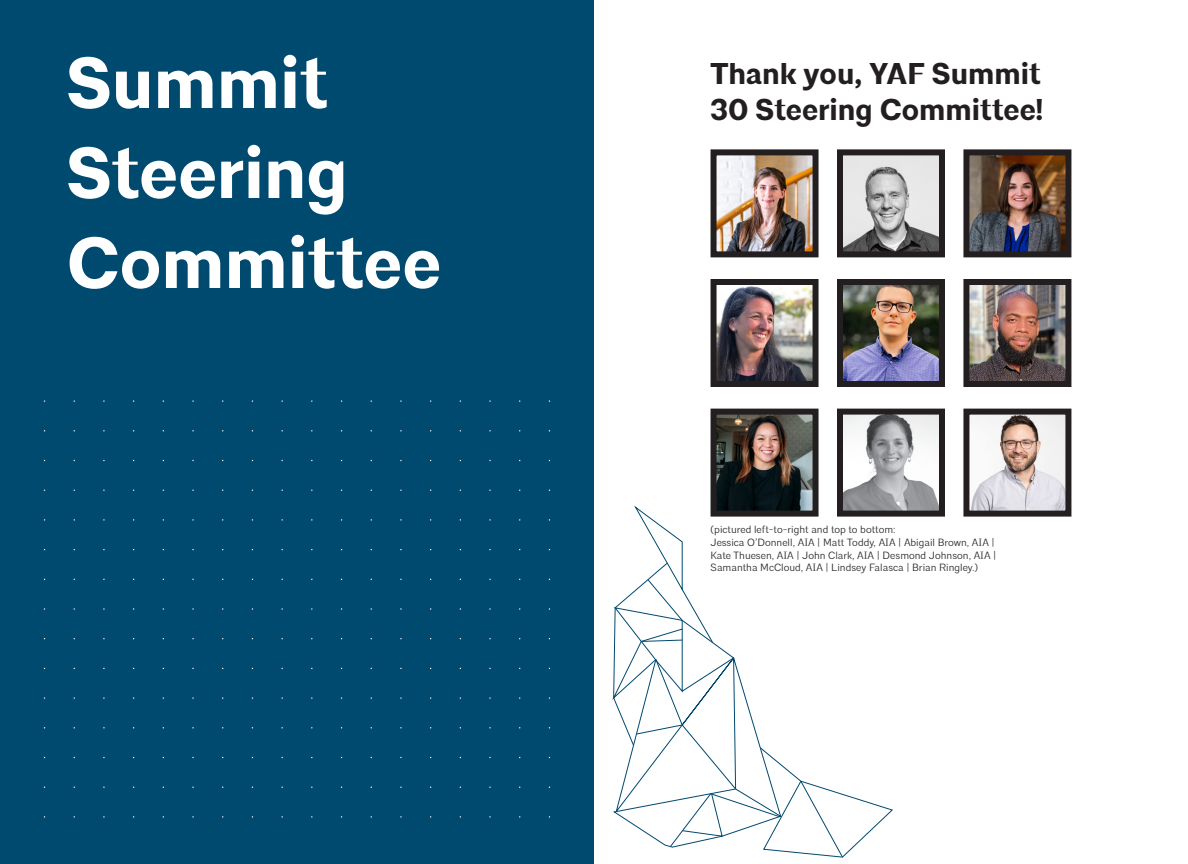
<style>
.page{position:relative;width:1188px;height:864px;background:#fff}
.page>*{position:absolute;margin:0;border:0;box-sizing:border-box;transform-origin:0 0}
.Title_Page{font:700 72px/90px "Architype";color:#fff}
.Title_Page-2{font:700 30px/36px "Architype";color:#231f20}
.t1{font:300 10.5px "Architype";color:#231f20}
</style>
<div class="page">
<svg style="left:612px;top:504px;width:281px;height:354px"></svg>
<div style="left:0;top:0;width:594px;height:864px;background:#00496f"></div>
<img style="left:718px;top:156px;width:94px;height:94px">
<div style="left:711px;top:149px;width:108px;height:108px;border:6px solid #231f20"></div>
<img style="left:718px;top:286px;width:94px;height:94px">
<div style="left:711px;top:279px;width:108px;height:108px;border:6px solid #231f20"></div>
<img style="left:718px;top:416px;width:94px;height:94px">
<div style="left:711px;top:409px;width:108px;height:108px;border:6px solid #231f20"></div>
<img style="left:844px;top:156px;width:94px;height:94px">
<div style="left:837px;top:149px;width:108px;height:108px;border:6px solid #231f20"></div>
<img style="left:844px;top:286px;width:94px;height:94px">
<div style="left:837px;top:279px;width:108px;height:108px;border:6px solid #231f20"></div>
<img style="left:844px;top:416px;width:94px;height:94px">
<div style="left:837px;top:409px;width:108px;height:108px;border:6px solid #231f20"></div>
<img style="left:970px;top:156px;width:94px;height:94px">
<div style="left:963px;top:149px;width:108px;height:108px;border:6px solid #231f20"></div>
<img style="left:970px;top:286px;width:94px;height:94px">
<div style="left:963px;top:279px;width:108px;height:108px;border:6px solid #231f20"></div>
<img style="left:970px;top:416px;width:94px;height:94px">
<div style="left:963px;top:409px;width:108px;height:108px;border:6px solid #231f20"></div>
<div style="left:711px;top:526px;width:360px;height:73px;background:#fff"></div>
<p class="Title_Page" style="left:67px;top:41px;width:376px">Summit<br>Steering<br>Committee</p>
<p class="Title_Page-2" style="left:711px;top:56px;width:334px">Thank you, YAF Summit<br>30 Steering Committee!</p>
<p class="t1" style="left:711px;top:524px;width:187px">(pictured left-to-right and top to bottom:</p>
<p class="t1" style="left:711px;top:536px;width:286px">Jessica O’Donnell, AIA | Matt Toddy, AIA | Abigail Brown, AIA |</p>
<p class="t1" style="left:711px;top:549px;width:287px">Kate Thuesen, AIA | John Clark, AIA | Desmond Johnson, AIA |</p>
<p class="t1" style="left:711px;top:561px;width:269px">Samantha McCloud, AIA | Lindsey Falasca | Brian Ringley.)</p>
</div>
